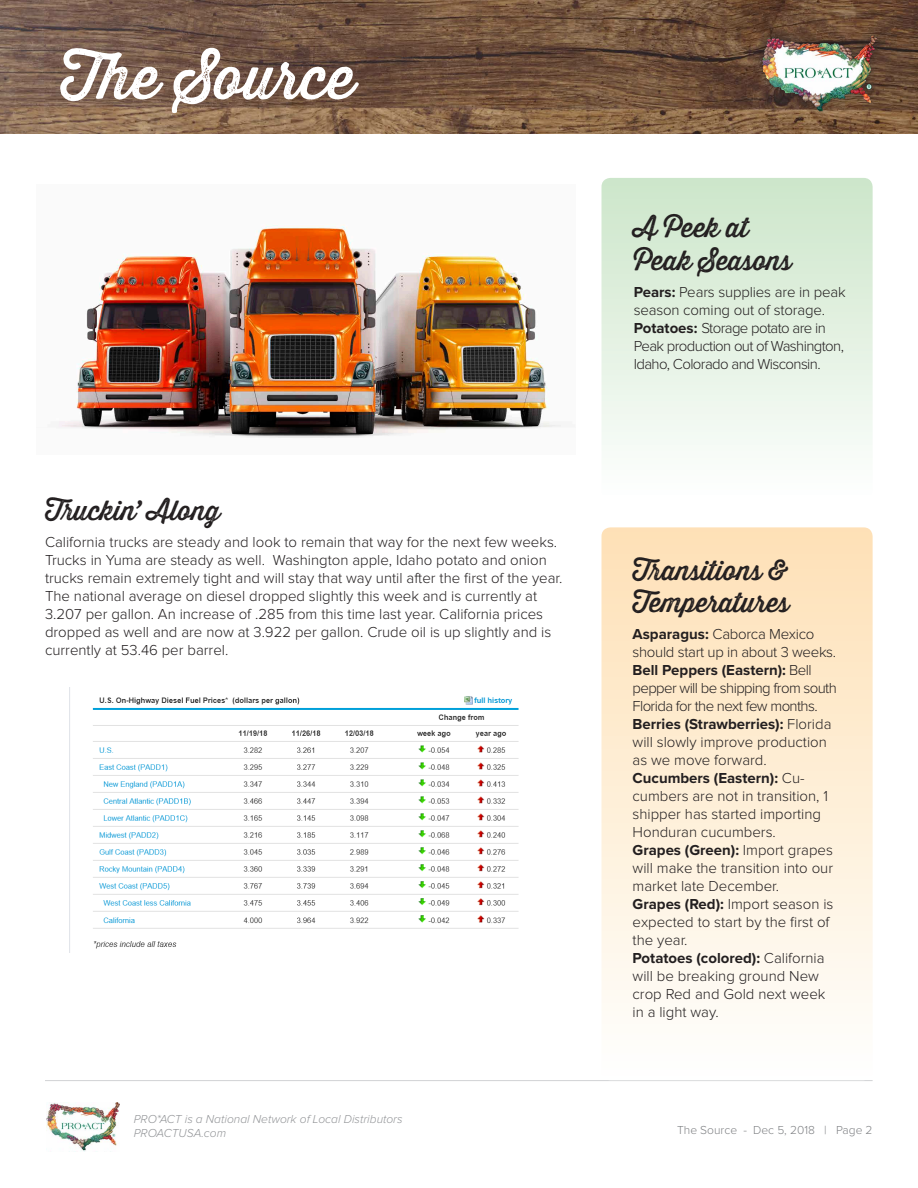
<style>
.page{position:relative;width:918px;height:1188px;background:#fff}
.page>*{position:absolute;margin:0;border:0;box-sizing:border-box;transform-origin:0 0}
.t1{font:60px "Thirsty Rough Reg One";color:#fff}
.t2{font:27px/32.4px "Thirsty Rough Reg One";color:#231f20}
.t3{font:700 27px "Proxima Nova";color:#fff}
.t4{font:300 15px/18px "Proxima Nova";color:#231f20}
.t5{font:300 15px/18px "Proxima Nova";letter-spacing:-.04em;color:#231f20}
.t6{font:italic 300 12px/14.4px "Proxima Nova";color:#939598}
.t7{font:300 12px "Proxima Nova";color:#808285}
.s1{font-weight:700}
</style>
<div class="page">
<img style="left:46px;top:1102px;width:74px;height:49px">
<hr style="left:45px;top:1080px;width:828px;height:1px;background:#d1d2d4">
<img style="left:0;top:0;width:918px;height:134px">
<div style="left:752px;top:25px;width:133px;height:94px;background:#231f20;opacity:.6"></div>
<img style="left:761px;top:36px;width:115px;height:76px">
<img style="left:92px;top:696px;width:427px;height:253px">
<img style="left:58px;top:224px;width:503px;height:214px">
<svg style="left:602px;top:178px;width:271px;height:267px;background:#e0efde"></svg>
<svg style="left:602px;top:527px;width:271px;height:484px;background:#feedd4"></svg>
<h1 class="t1" style="left:60px;top:33px;width:296px">The Source</h1>
<h2 class="t3" style="left:223px;top:76px;width:147px">Dec 5, 2018</h2>
<h2 class="t2" style="left:45px;top:494px;width:177px">Truckin’ Along</h2>
<p class="t4" style="left:45px;top:534px;width:519px">California trucks are steady and look to remain that way for the next few weeks.<br>Trucks in Yuma are steady as well. Washington apple, Idaho potato and onion trucks remain extremely tight and will stay that way until after the first of the year.<br>The national average on diesel dropped slightly this week and is currently at 3.207 per gallon. An increase of .285 from this time last year. California prices dropped as well and are now at 3.922 per gallon. Crude oil is up slightly and is currently at 53.46 per barrel.</p>
<p class="t6" style="left:134px;top:1112px;width:270px">PRO*ACT is a National Network of Local Distributors<br>PROACTUSA.com</p>
<h2 class="t2" style="left:634px;top:211px;width:159px">A Peek at<br>Peak Seasons</h2>
<p class="t5" style="left:634px;top:283px;width:214px"><span class="s1">Pears:</span> Pears supplies are in peak season coming out of storage.<br><span class="s1">Potatoes:</span> Storage potato are in<br>Peak production out of Washington,<br>Idaho, Colorado and Wisconsin.</p>
<h2 class="t2" style="left:633px;top:554px;width:158px">Transitions &amp;<br>Temperatures</h2>
<p class="t4" style="left:633px;top:626px;width:206px"><span class="s1">Asparagus:</span> Caborca Mexico should start up in about 3 weeks.<br><span class="s1">Bell Peppers (Eastern):</span> Bell pepper will be shipping from south<br>Florida for the next few months.<br><span class="s1">Berries (Strawberries):</span> Florida will slowly improve production as we move forward.<br><span class="s1">Cucumbers (Eastern):</span> Cu&shy;cumbers are not in transition, 1 shipper has started importing<br>Honduran cucumbers.<br><span class="s1">Grapes (Green):</span> Import grapes will make the transition into our market late December.<br><span class="s1">Grapes (Red):</span> Import season is expected to start by the first of the year.<br><span class="s1">Potatoes (colored):</span> California will be breaking ground New crop Red and Gold next week in a light way.</p>
<p class="t7" style="left:677px;top:1124px;width:197px">The Source - Dec 5, 2018 | Page 2</p>
</div>
